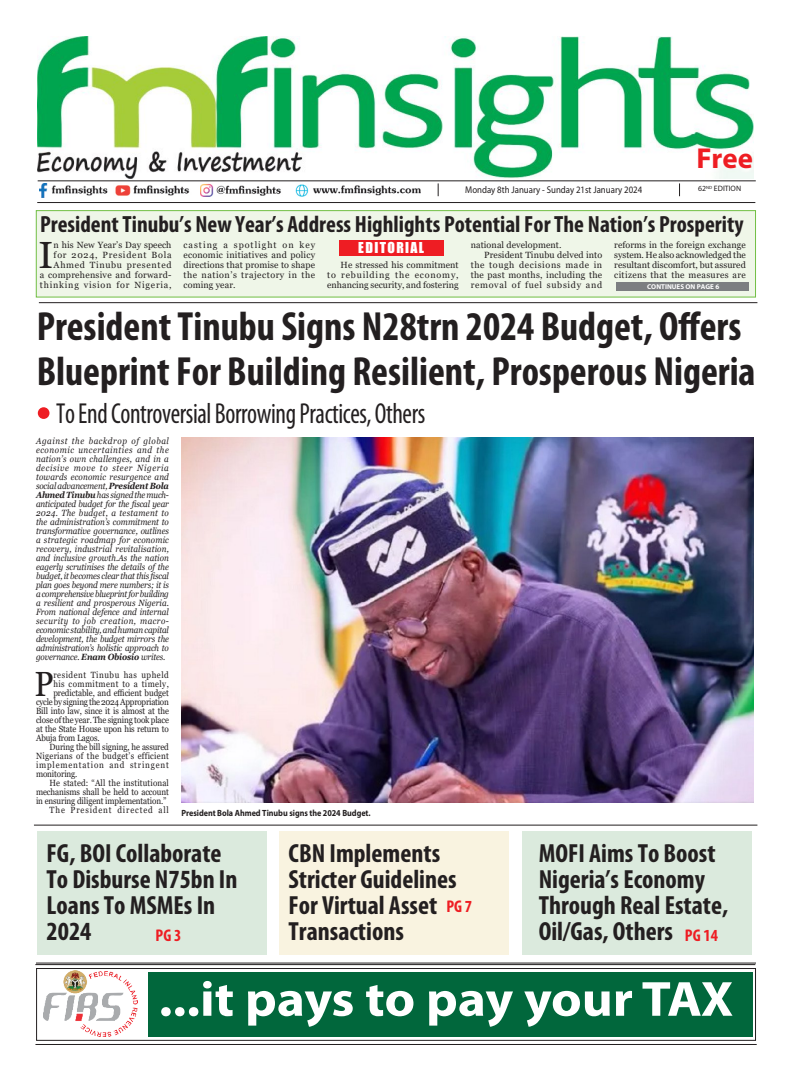
<style>
.page{position:relative;width:792px;height:1080px;background:#fff}
.page>*{position:absolute;margin:0;border:0;box-sizing:border-box;transform-origin:0 0}
.Body_text{font:700 49.7px "Myriad Pro";letter-spacing:-.01em;color:#fff;scale:1.07 1}
.t1{font:700 condensed 40.9px/45.5px "Myriad Pro";color:#231f20}
.t2{font:37.9px "Georgia";color:#231f20}
.t3{font:35px "Georgia";color:#231f20;scale:.9 1}
.t4{font:condensed 29px "Myriad Pro";letter-spacing:-.015em;color:#231f20;scale:.9 1}
.t5{font:700 28.9px "Myriad Pro";color:#ee1d23}
.t6{font:700 condensed 26.3px/26px "Myriad Pro";color:#231f20}
.t7{font:700 condensed 23.5px "Myriad Pro";color:#231f20}
.t8{font:700 condensed 17px "Myriad Pro";color:#ee1d23}
.Body_text-2{font:13.8px "Impact";letter-spacing:.1em;color:#fff}
.Body_text-3{font:9.8px "Myriad Pro";color:#231f20;scale:.9 1}
.t9{font:italic 9px/9px "Georgia";letter-spacing:-.015em;color:#231f20;text-align:justify;scale:.9 1}
.t10{font:9px/10px "Georgia";letter-spacing:.01em;color:#231f20;text-align:justify}
.t11{font:9px/9px "Georgia";letter-spacing:.01em;color:#231f20;text-align:justify;scale:.9 1}
.t12{font:9px/10px "Georgia";letter-spacing:.075em;color:#231f20;text-align:right}
.t13{font:9px "Georgia";letter-spacing:-.015em;color:#231f20;scale:.9 1}
.t14{font:9px "Georgia";letter-spacing:-.01em;color:#231f20;scale:.9 1}
.t15{font:700 9px "Myriad Pro";letter-spacing:-.005em;color:#231f20;scale:.9 1}
.t16{font:9px "Georgia";letter-spacing:-.025em;color:#231f20;scale:.9 1}
.t17{font:9px "Georgia";letter-spacing:.065em;color:#231f20;scale:.9 1}
.t18{font:9px "Georgia";letter-spacing:.05em;color:#231f20;scale:.9 1}
.t19{font:9px "Georgia";letter-spacing:.105em;color:#231f20;scale:.9 1}
.Body_text-4{font:7.8px "Myriad Pro";color:#231f20}
.t20{font:700 7px "Myriad Pro";color:#fff}
.s1{font-weight:700}
</style>
<div class="page">
<hr style="left:35px;top:1044px;width:722px;height:1px;background:#231f20">
<div style="left:148px;top:972px;width:605px;height:65px;background:#01673c"></div>
<img style="left:44px;top:970px;width:94px;height:66px">
<div style="left:36px;top:968px;width:720px;height:73px;border:1px solid #231f20"></div>
<hr style="left:37px;top:202px;width:718px;height:1px;background:#231f20">
<img style="left:38px;top:36px;width:716px;height:142px">
<img style="left:40px;top:183px;width:381px;height:15px">
<hr style="left:38px;top:180px;width:718px;height:1px;background:#231f20">
<svg style="left:679px;top:183px;width:1px;height:13px"></svg>
<svg style="left:438px;top:183px;width:1px;height:13px"></svg>
<hr style="left:35px;top:964px;width:720px;height:1px;background:#231f20">
<hr style="left:36px;top:963px;width:720px;height:1px;background:#231f20">
<div style="left:36px;top:210px;width:720px;height:88px;background:#eff6e8;border:1px solid #71bf44"></div>
<div style="left:339px;top:241px;width:105px;height:15px;background:#ee1d23"></div>
<div style="left:616px;top:282px;width:133px;height:9px;background:#7c7e81"></div>
<div style="left:37px;top:831px;width:230px;height:124px;background:#dbeadd"></div>
<div style="left:279px;top:831px;width:230px;height:124px;background:#f9f3e0"></div>
<div style="left:522px;top:831px;width:230px;height:124px;background:#dbeadd"></div>
<hr style="left:34px;top:825px;width:723px;height:1px;background:#231f20">
<hr style="left:39px;top:302px;width:718px;height:1px;background:#231f20">
<div style="left:38px;top:407px;width:11px;height:12px;background:#ee1d23;border-radius:50%"></div>
<img style="left:181px;top:437px;width:573px;height:365px">
<p class="t5" style="left:696px;top:140px;width:58px">Free</p>
<p class="Body_text-3" style="left:465px;top:183px;width:198px">Monday 8th January - Sunday 21st January 2024</p>
<p class="Body_text-4" style="left:698px;top:184px;width:44px">62<sup>ND</sup> EDITION</p>
<p class="t7" style="left:40px;top:210px;width:705px">President Tinubu’s New Year’s Address Highlights Potential For The Nation’s Prosperity</p>
<p class="t12" style="left:40px;top:240px;width:133px">n his New Year’s Day speech for 2024, President Bola<br>Ahmed Tinubu presented<br>a comprehensive and forward&shy;thinking vision for Nigeria,</p>
<p class="t10" style="left:184px;top:240px;width:133px">casting a spotlight on key economic initiatives and policy directions that promise to shape the nation’s trajectory in the coming year.</p>
<p class="t2" style="left:39px;top:232px;width:16px">I</p>
<p class="Body_text-2" style="left:358px;top:237px;width:67px">EDITORIAL</p>
<p class="t10" style="left:327px;top:260px;width:133px;text-indent:14px">He stressed his commitment to rebuilding the economy, enhancing security, and fostering</p>
<p class="t10" style="left:471px;top:240px;width:92px">national development.</p>
<p class="t10" style="left:471px;top:250px;width:133px;text-indent:14px">President Tinubu delved into the tough decisions made in the past months, including the removal of fuel subsidy and</p>
<p class="t10" style="left:614px;top:240px;width:133px">reforms in the foreign exchange system. He also acknowledged the resultant discomfort, but assured citizens that the measures are</p>
<p class="t20" style="left:647px;top:282px;width:74px">CONTINUES ON PAGE 6</p>
<p class="t1" style="left:37px;top:303px;width:720px">President Tinubu Signs N28trn 2024 Budget, Offers<br>Blueprint For Building Resilient, Prosperous Nigeria</p>
<p class="t4" style="left:56px;top:396px;width:412px">To End Controversial Borrowing Practices, Others</p>
<p class="t9" style="left:36px;top:436px;width:149px">Against the backdrop of global economic uncertainties and the nation’s own challenges, and in a decisive move to steer Nigeria towards economic resurgence and social advancement, <span class="s1">President Bola Ahmed Tinubu</span> has signed the much&shy;anticipated budget for the fiscal year 2024. The budget, a testament to the administration’s commitment to transformative governance, outlines a strategic roadmap for economic recovery, industrial revitalisation, and inclusive growth.As the nation eagerly scrutinises the details of the budget, it becomes clear that this fiscal plan goes beyond mere numbers; it is a comprehensive blueprint for building a resilient and prosperous Nigeria.<br>From national defence and internal security to job creation, macro&shy;economic stability, and human capital development, the budget mirrors the administration’s holistic approach to governance. <span class="s1">Enam Obiosio</span> writes.</p>
<p class="t3" style="left:35px;top:663px;width:23px">P</p>
<p class="t17" style="left:53px;top:669px;width:130px">resident Tinubu has upheld</p>
<p class="t18" style="left:53px;top:678px;width:130px">his commitment to a timely,</p>
<p class="t14" style="left:53px;top:687px;width:130px">predictable, and efficient budget</p>
<p class="t16" style="left:36px;top:696px;width:149px">cycle by signing the 2024 Appropriation</p>
<p class="t14" style="left:36px;top:705px;width:149px">Bill into law, since it is almost at the</p>
<p class="t13" style="left:36px;top:714px;width:149px">close of the year. The signing took place</p>
<p class="t13" style="left:36px;top:723px;width:149px">at the State House upon his return to</p>
<p class="t13" style="left:36px;top:732px;width:72px">Abuja from Lagos.</p>
<p class="t11" style="left:36px;top:742px;width:149px;text-indent:14px">During the bill signing, he assured Nigerians of the budget’s efficient implementation and stringent monitoring.</p>
<p class="t11" style="left:36px;top:778px;width:149px;text-indent:14px">He stated: “All the institutional mechanisms shall be held to account in ensuring diligent implementation.”</p>
<p class="t19" style="left:50px;top:804px;width:134px">The President directed all</p>
<p class="t15" style="left:181px;top:807px;width:212px">President Bola Ahmed Tinubu signs the 2024 Budget.</p>
<p class="t6" style="left:47px;top:840px;width:192px">FG, BOI Collaborate<br>To Disburse N75bn In<br>Loans To MSMEs In<br>2024</p>
<p class="t6" style="left:289px;top:840px;width:170px">CBN Implements<br>Stricter Guidelines<br>For Virtual Asset<br>Transactions</p>
<p class="t6" style="left:539px;top:840px;width:191px">MOFI Aims To Boost<br>Nigeria’s Economy<br>Through Real Estate,</p>
<p class="t8" style="left:446px;top:895px;width:27px">PG 7</p>
<p class="t8" style="left:156px;top:925px;width:27px">PG 3</p>
<p class="t6" style="left:539px;top:918px;width:136px">Oil/Gas, Others</p>
<p class="t8" style="left:685px;top:925px;width:34px">PG 14</p>
<p class="Body_text" style="left:159px;top:967px;width:539px">...it pays to pay your TAX</p>
</div>
